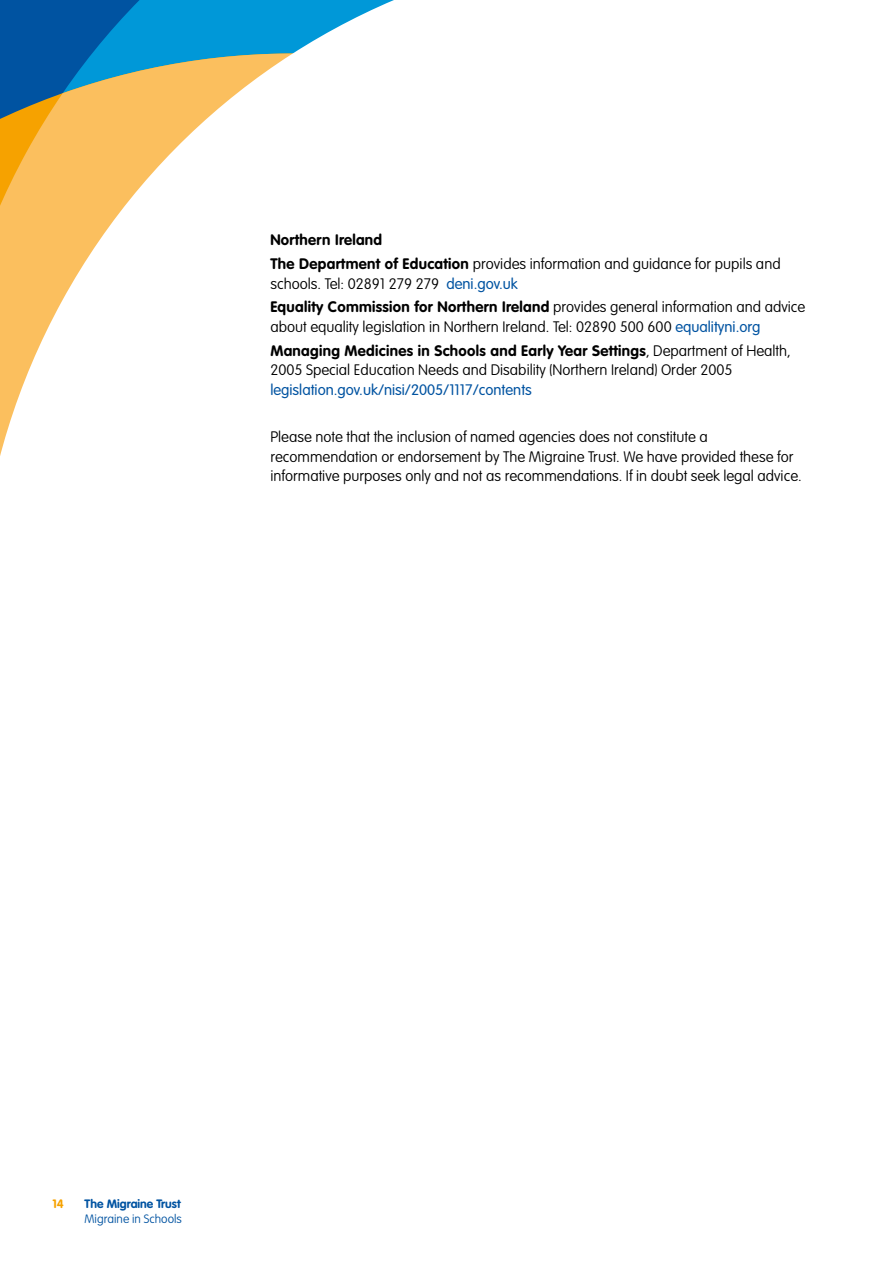
<style>
.page{position:relative;width:893px;height:1263px;background:#fff}
.page>*{position:absolute;margin:0;border:0;box-sizing:border-box;transform-origin:0 0}
.t1{font:100 15px/23.7px "VAG Rounded Std";color:#000}
.t2{font:300 15px "VAG Rounded Std";color:#0053a1}
.t3{font:100 12px "VAG Rounded Std";color:#0053a1}
.t4{font:700 12px "VAG Rounded Std";color:#0053a1}
.t5{font:700 12px "VAG Rounded Std";color:#f6a200}
.s1{font-weight:700}
.s2{font-weight:300;color:#0053a1}
</style>
<div class="page">
<svg style="left:0;top:0;width:394px;height:456px"></svg>
<p class="t1" style="left:270px;top:229px;width:512px"><span class="s1">Northern Ireland<br>The Department of Education</span> provides information and guidance for pupils and</p>
<p class="t1" style="left:270px;top:272px;width:536px">schools. Tel: 02891 279 279 <span class="s2">deni.gov.uk<br></span><span class="s1">Equality Commission for Northern Ireland</span> provides general information and advice</p>
<p class="t1" style="left:270px;top:315px;width:522px">about equality legislation in Northern Ireland. Tel: 02890 500 600 <span class="s2">equalityni.org<br></span><span class="s1">Managing Medicines in Schools and Early Year Settings</span>, Department of Health,</p>
<p class="t1" style="left:270px;top:359px;width:464px">2005 Special Education Needs and Disability (Northern Ireland) Order 2005</p>
<p class="t2" style="left:270px;top:381px;width:263px">legislation.gov.uk/nisi/2005/1117/contents</p>
<p class="t1" style="left:270px;top:428px;width:533px;line-height:19.5px">Please note that the inclusion of named agencies does not constitute a recommendation or endorsement by The Migraine Trust. We have provided these for informative purposes only and not as recommendations. If in doubt seek legal advice.</p>
<p class="t5" style="left:52px;top:1197px;width:13px">14</p>
<p class="t4" style="left:85px;top:1197px;width:97px">The Migraine Trust</p>
<p class="t3" style="left:85px;top:1212px;width:99px">Migraine in Schools</p>
</div>
